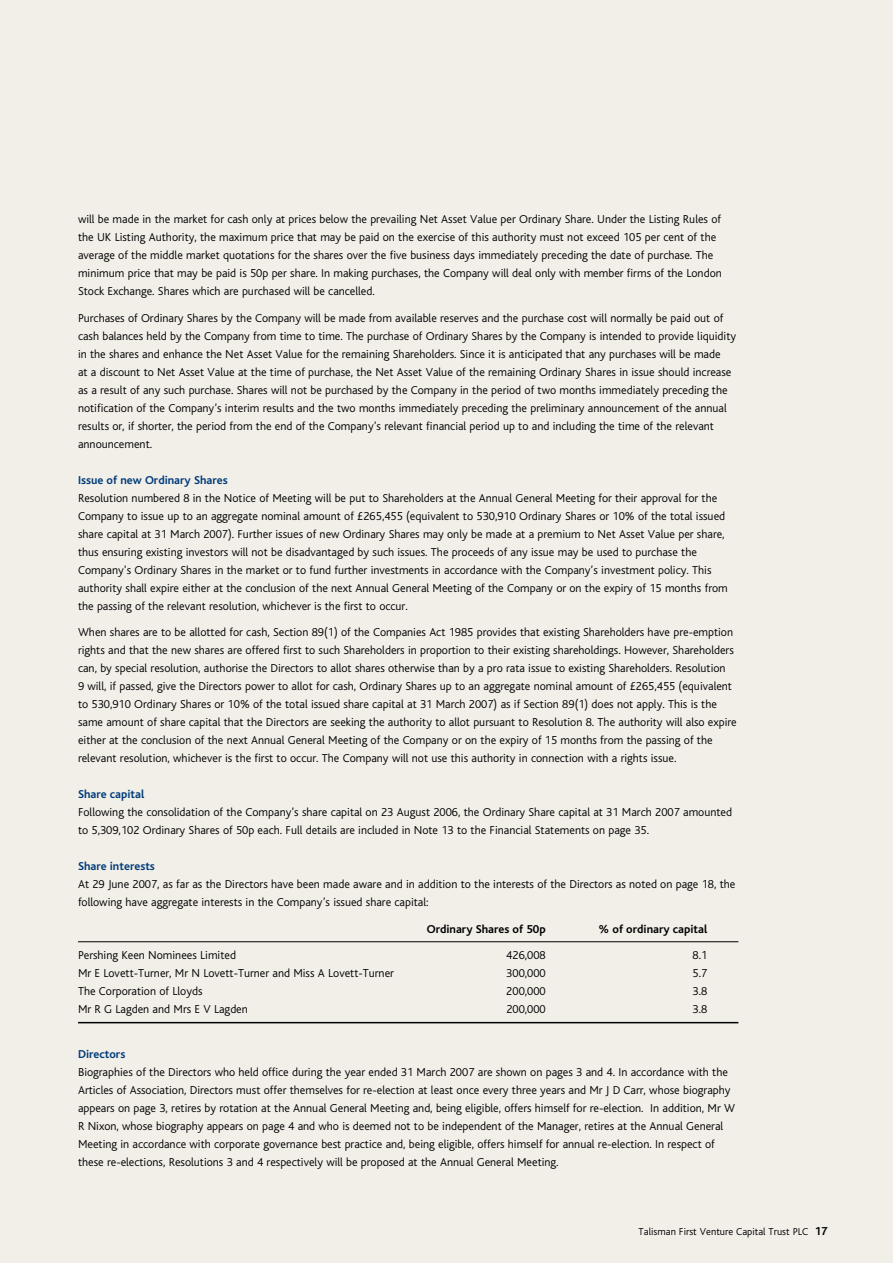
<style>
.page{position:relative;width:893px;height:1263px;background:#f2efe9}
.page>*{position:absolute;margin:0;border:0;box-sizing:border-box;transform-origin:0 0}
.t1{font:300 12px/18px "Bliss";color:#000}
.t2{font:700 12px "Bliss";color:#003b79}
.t3{font:700 12px "Bliss";color:#000}
.t4{font:300 10.5px "Bliss";color:#000}
.s1{font-weight:700;font-size:12px}
</style>
<div class="page">
<hr style="left:78px;top:941px;width:660px;height:1px;background:#000">
<hr style="left:78px;top:1022px;width:660px;height:1px;background:#000">
<p class="t1" style="left:78px;top:211px;width:645px">will be made in the market for cash only at prices below the prevailing Net Asset Value per Ordinary Share. Under the Listing Rules of the UK Listing Authority, the maximum price that may be paid on the exercise of this authority must not exceed 105 per cent of the average of the middle market quotations for the shares over the five business days immediately preceding the date of purchase. The minimum price that may be paid is 50p per share. In making purchases, the Company will deal only with member firms of the London Stock Exchange. Shares which are purchased will be cancelled.</p>
<p class="t1" style="left:78px;top:309px;width:660px">Purchases of Ordinary Shares by the Company will be made from available reserves and the purchase cost will normally be paid out of cash balances held by the Company from time to time. The purchase of Ordinary Shares by the Company is intended to provide liquidity in the shares and enhance the Net Asset Value for the remaining Shareholders. Since it is anticipated that any purchases will be made<br>at a discount to Net Asset Value at the time of purchase, the Net Asset Value of the remaining Ordinary Shares in issue should increase as a result of any such purchase. Shares will not be purchased by the Company in the period of two months immediately preceding the notification of the Company’s interim results and the two months immediately preceding the preliminary announcement of the annual results or, if shorter, the period from the end of the Company’s relevant financial period up to and including the time of the relevant announcement.</p>
<p class="t2" style="left:78px;top:474px;width:151px">Issue of new Ordinary Shares</p>
<p class="t1" style="left:78px;top:489px;width:651px">Resolution numbered 8 in the Notice of Meeting will be put to Shareholders at the Annual General Meeting for their approval for the Company to issue up to an aggregate nominal amount of £265,455 (equivalent to 530,910 Ordinary Shares or 10% of the total issued share capital at 31 March 2007). Further issues of new Ordinary Shares may only be made at a premium to Net Asset Value per share, thus ensuring existing investors will not be disadvantaged by such issues. The proceeds of any issue may be used to purchase the Company’s Ordinary Shares in the market or to fund further investments in accordance with the Company’s investment policy. This authority shall expire either at the conclusion of the next Annual General Meeting of the Company or on the expiry of 15 months from the passing of the relevant resolution, whichever is the first to occur.</p>
<p class="t1" style="left:78px;top:624px;width:660px">When shares are to be allotted for cash, Section 89(1) of the Companies Act 1985 provides that existing Shareholders have pre-emption rights and that the new shares are offered first to such Shareholders in proportion to their existing shareholdings. However, Shareholders can, by special resolution, authorise the Directors to allot shares otherwise than by a pro rata issue to existing Shareholders. Resolution<br>9 will, if passed, give the Directors power to allot for cash, Ordinary Shares up to an aggregate nominal amount of £265,455 (equivalent to 530,910 Ordinary Shares or 10% of the total issued share capital at 31 March 2007) as if Section 89(1) does not apply. This is the same amount of share capital that the Directors are seeking the authority to allot pursuant to Resolution 8. The authority will also expire either at the conclusion of the next Annual General Meeting of the Company or on the expiry of 15 months from the passing of the relevant resolution, whichever is the first to occur. The Company will not use this authority in connection with a rights issue.</p>
<p class="t2" style="left:78px;top:788px;width:68px">Share capital</p>
<p class="t1" style="left:78px;top:804px;width:656px">Following the consolidation of the Company’s share capital on 23 August 2006, the Ordinary Share capital at 31 March 2007 amounted to 5,309,102 Ordinary Shares of 50p each. Full details are included in Note 13 to the Financial Statements on page 35.</p>
<p class="t2" style="left:78px;top:860px;width:78px">Share interests</p>
<p class="t1" style="left:78px;top:876px;width:659px">At 29 June 2007, as far as the Directors have been made aware and in addition to the interests of the Directors as noted on page 18, the following have aggregate interests in the Company’s issued share capital:</p>
<p class="t3" style="left:427px;top:923px;width:120px">Ordinary Shares of 50p</p>
<p class="t3" style="left:599px;top:923px;width:110px">% of ordinary capital</p>
<p class="t1" style="left:78px;top:947px;width:159px">Pershing Keen Nominees Limited</p>
<p class="t1" style="left:506px;top:947px;width:41px">426,008</p>
<p class="t1" style="left:693px;top:947px;width:16px">8.1</p>
<p class="t1" style="left:78px;top:965px;width:317px">Mr E Lovett-Turner, Mr N Lovett-Turner and Miss A Lovett-Turner</p>
<p class="t1" style="left:506px;top:965px;width:41px">300,000</p>
<p class="t1" style="left:693px;top:965px;width:16px">5.7</p>
<p class="t1" style="left:78px;top:983px;width:126px">The Corporation of Lloyds</p>
<p class="t1" style="left:506px;top:983px;width:41px">200,000</p>
<p class="t1" style="left:693px;top:983px;width:16px">3.8</p>
<p class="t1" style="left:78px;top:1001px;width:171px">Mr R G Lagden and Mrs E V Lagden</p>
<p class="t1" style="left:506px;top:1001px;width:41px">200,000</p>
<p class="t1" style="left:693px;top:1001px;width:16px">3.8</p>
<p class="t2" style="left:78px;top:1048px;width:49px">Directors</p>
<p class="t1" style="left:78px;top:1063px;width:658px">Biographies of the Directors who held office during the year ended 31 March 2007 are shown on pages 3 and 4. In accordance with the Articles of Association, Directors must offer themselves for re-election at least once every three years and Mr J D Carr, whose biography appears on page 3, retires by rotation at the Annual General Meeting and, being eligible, offers himself for re-election. In addition, Mr W R Nixon, whose biography appears on page 4 and who is deemed not to be independent of the Manager, retires at the Annual General Meeting in accordance with corporate governance best practice and, being eligible, offers himself for annual re-election. In respect of these re-elections, Resolutions 3 and 4 respectively will be proposed at the Annual General Meeting.</p>
<p class="t4" style="left:639px;top:1226px;width:191px">Talisman First Venture Capital Trust PLC <span class="s1">17</span></p>
</div>
